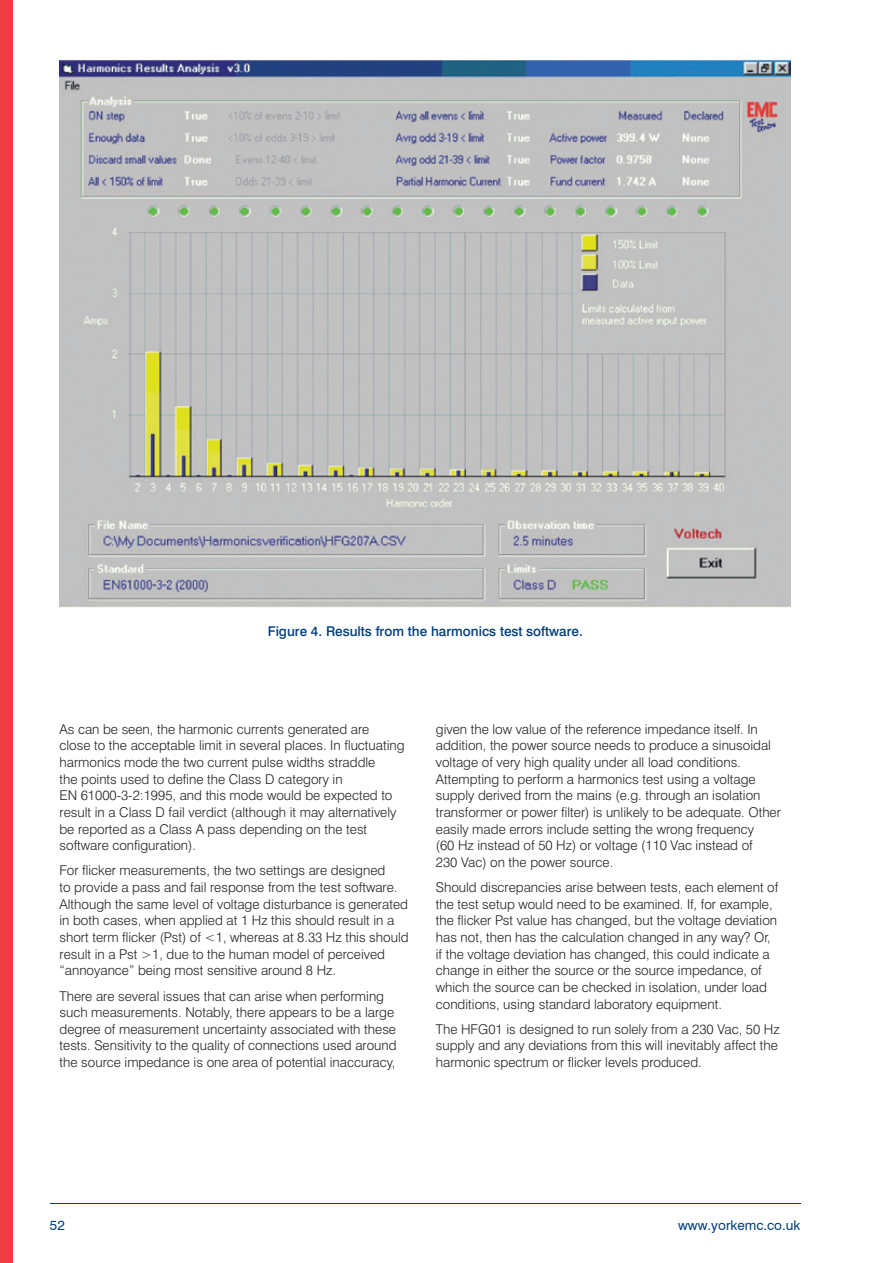
<style>
.page{position:relative;width:893px;height:1263px;background:#fff}
.page>*{position:absolute;margin:0;border:0;box-sizing:border-box;transform-origin:0 0}
.t1{font:300 13.5px/16.6px "Swiss 721 BT";color:#231f20}
.t2{font:500 13.5px "Swiss 721 BT";color:#003e7e}
.t3{font:13.5px "Swiss 721 BT";color:#003e7e}
</style>
<div class="page">
<div style="left:0;top:0;width:13px;height:1263px;background:#ef3e43"></div>
<img style="left:60px;top:60px;width:731px;height:548px">
<hr style="left:50px;top:1203px;width:750px;height:1px;background:#003e7e">
<p class="t2" style="left:268px;top:623px;width:317px">Figure 4. Results from the harmonics test software.</p>
<p class="t1" style="left:60px;top:720px;width:347px">As can be seen, the harmonic currents generated are<br>close to the acceptable limit in several places. In fluctuating harmonics mode the two current pulse widths straddle<br>the points used to define the Class D category in<br>EN 61000-3-2:1995, and this mode would be expected to result in a Class D fail verdict (although it may alternatively be reported as a Class A pass depending on the test software configuration).</p>
<p class="t1" style="left:60px;top:862px;width:351px">For flicker measurements, the two settings are designed<br>to provide a pass and fail response from the test software.<br>Although the same level of voltage disturbance is generated in both cases, when applied at 1 Hz this should result in a short term flicker (Pst) of &lt;1, whereas at 8.33 Hz this should result in a Pst &gt;1, due to the human model of perceived “annoyance” being most sensitive around 8 Hz.</p>
<p class="t1" style="left:60px;top:987px;width:339px">There are several issues that can arise when performing such measurements. Notably, there appears to be a large degree of measurement uncertainty associated with these tests. Sensitivity to the quality of connections used around the source impedance is one area of potential inaccuracy,</p>
<p class="t1" style="left:436px;top:720px;width:347px">given the low value of the reference impedance itself. In addition, the power source needs to produce a sinusoidal voltage of very high quality under all load conditions.<br>Attempting to perform a harmonics test using a voltage supply derived from the mains (e.g. through an isolation transformer or power filter) is unlikely to be adequate. Other easily made errors include setting the wrong frequency<br>(60 Hz instead of 50 Hz) or voltage (110 Vac instead of<br>230 Vac) on the power source.</p>
<p class="t1" style="left:436px;top:879px;width:344px">Should discrepancies arise between tests, each element of the test setup would need to be examined. If, for example, the flicker Pst value has changed, but the voltage deviation has not, then has the calculation changed in any way? Or, if the voltage deviation has changed, this could indicate a change in either the source or the source impedance, of which the source can be checked in isolation, under load conditions, using standard laboratory equipment.</p>
<p class="t1" style="left:436px;top:1020px;width:345px;text-align:justify">The HFG01 is designed to run solely from a 230 Vac, 50 Hz supply and any deviations from this will inevitably affect the harmonic spectrum or flicker levels produced.</p>
<p class="t3" style="left:50px;top:1217px;width:16px">52</p>
<p class="t3" style="left:678px;top:1217px;width:124px">www.yorkemc.co.uk</p>
</div>
